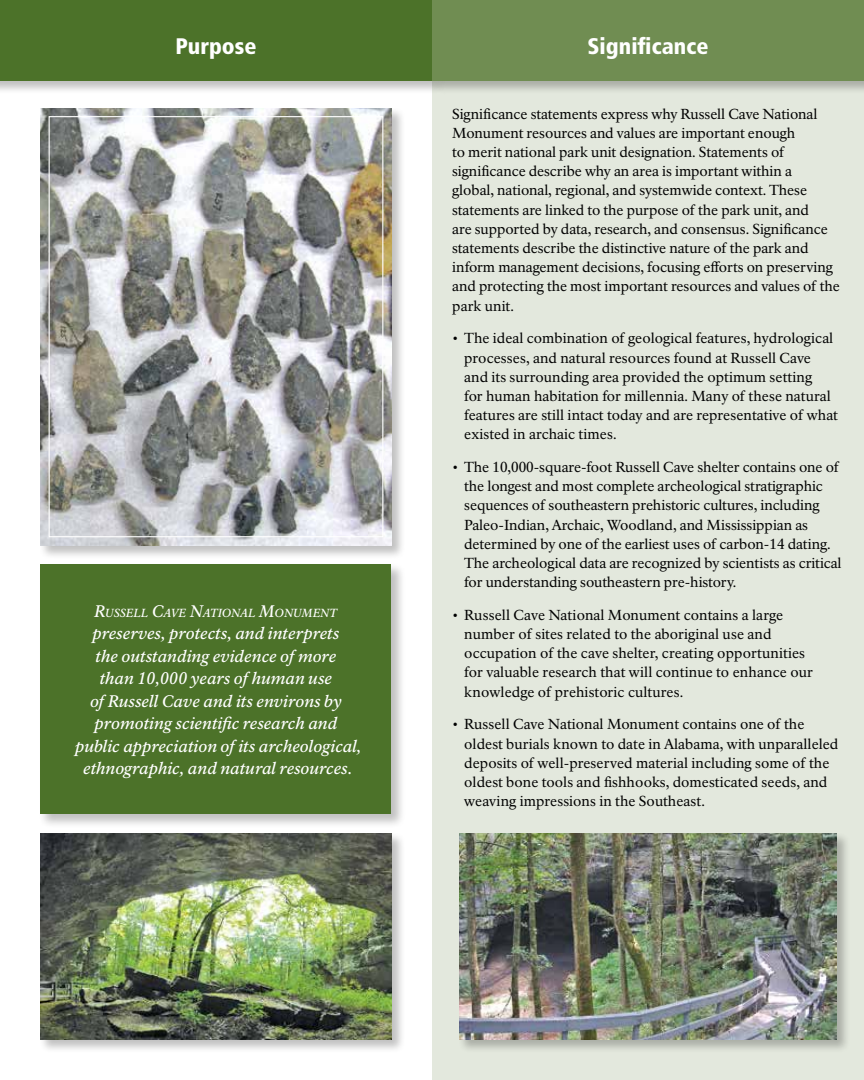
<style>
.page{position:relative;width:864px;height:1080px;background:#fff}
.page>*{position:absolute;margin:0;border:0;box-sizing:border-box;transform-origin:0 0}
.t1{font:900 condensed 22.5px "Frutiger LT Std";color:#fff}
.t2{font:italic 16.5px/22.5px "NPS Rawlinson OT Med";color:#fff;text-align:center}
.t3{font:14.25px/19.2px "NPS Rawlinson OT";color:#000}
.t4{font:italic 11.55px "NPS Rawlinson OT Med";color:#fff}
.s1{font-size:16.5px}
</style>
<div class="page">
<div style="left:432px;top:81px;width:432px;height:999px;background:#e3e8dd"></div>
<div style="left:0;top:0;width:446px;height:95px;background:#000;opacity:.25"></div>
<div style="left:0;top:0;width:432px;height:81px;background:#4c7229"></div>
<div style="left:430px;top:0;width:434px;height:95px;background:#000;opacity:.25"></div>
<div style="left:432px;top:0;width:432px;height:81px;background:#708d52"></div>
<div style="left:38px;top:563px;width:368px;height:265px;background:#000;opacity:.25"></div>
<div style="left:40px;top:565px;width:352px;height:249px;background:#4c7229"></div>
<div style="left:39px;top:106px;width:366px;height:453px;background:#000;opacity:.25"></div>
<img style="left:40px;top:108px;width:352px;height:437px">
<div style="left:39px;top:832px;width:366px;height:221px;background:#000;opacity:.25"></div>
<img style="left:40px;top:833px;width:352px;height:206px">
<div style="left:457px;top:832px;width:394px;height:221px;background:#000;opacity:.25"></div>
<img style="left:459px;top:833px;width:378px;height:207px">
<div style="left:49px;top:116px;width:334px;height:421px;border:1px solid #fff"></div>
<h1 class="t1" style="left:175px;top:33px;width:83px">Purpose</h1>
<h1 class="t1" style="left:588px;top:33px;width:122px">Significance</h1>
<p class="t4" style="left:94px;top:606px;width:245px"><span class="s1">R</span>USSELL <span class="s1">C</span>AVE <span class="s1">N</span>ATIONAL <span class="s1">M</span>ONUMENT</p>
<p class="t2" style="left:75px;top:623px;width:288px">preserves, protects, and interprets<br>the outstanding evidence of more<br>than 10,000 years of human use<br>of Russell Cave and its environs by promoting scientific research and public appreciation of its archeological, ethnographic, and natural resources.</p>
<p class="t3" style="left:452px;top:104px;width:389px">Significance statements express why Russell Cave National Monument resources and values are important enough<br>to merit national park unit designation. Statements of significance describe why an area is important within a<br>global, national, regional, and systemwide context. These statements are linked to the purpose of the park unit, and<br>are supported by data, research, and consensus. Significance statements describe the distinctive nature of the park and inform management decisions, focusing efforts on preserving and protecting the most important resources and values of the park unit.</p>
<p class="t3" style="left:464px;top:329px;width:375px;text-indent:-12px">• The ideal combination of geological features, hydrological processes, and natural resources found at Russell Cave and its surrounding area provided the optimum setting<br>for human habitation for millennia. Many of these natural features are still intact today and are representative of what existed in archaic times.</p>
<p class="t3" style="left:464px;top:458px;width:379px;text-indent:-12px">• The 10,000-square-foot Russell Cave shelter contains one of the longest and most complete archeological stratigraphic sequences of southeastern prehistoric cultures, including Paleo-Indian, Archaic, Woodland, and Mississippian as determined by one of the earliest uses of carbon-14 dating.<br>The archeological data are recognized by scientists as critical for understanding southeastern pre-history.</p>
<p class="t3" style="left:464px;top:606px;width:350px;text-indent:-12px">• Russell Cave National Monument contains a large number of sites related to the aboriginal use and occupation of the cave shelter, creating opportunities for valuable research that will continue to enhance our knowledge of prehistoric cultures.</p>
<p class="t3" style="left:464px;top:715px;width:376px;text-indent:-12px">• Russell Cave National Monument contains one of the oldest burials known to date in Alabama, with unparalleled deposits of well-preserved material including some of the oldest bone tools and fishhooks, domesticated seeds, and weaving impressions in the Southeast.</p>
</div>
